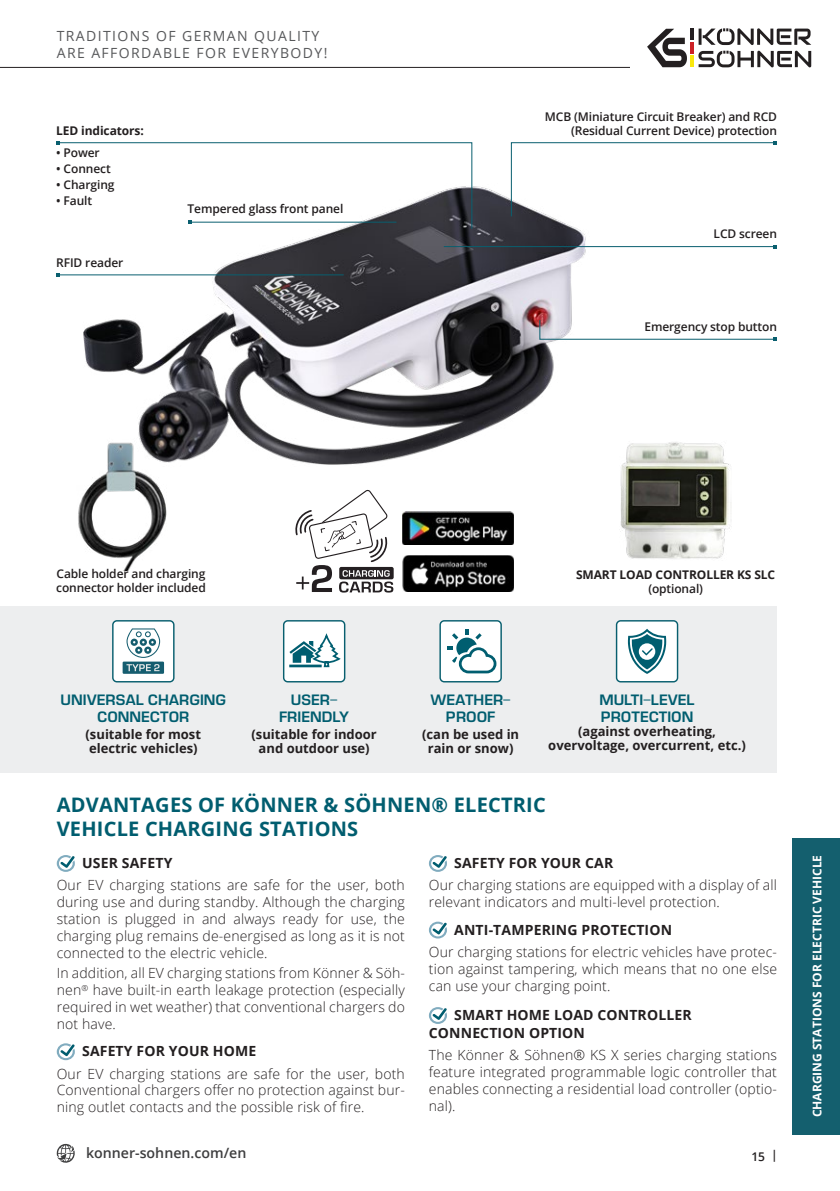
<style>
.page{position:relative;width:840px;height:1191px;background:#fff}
.page>*{position:absolute;margin:0;border:0;box-sizing:border-box;transform-origin:0 0}
.t1{font:700 20px/24px "Open Sans";letter-spacing:.01em;color:#005d6f}
.t2{font:600 14.2px "Open Sans";color:#3e3e3f}
.t3{font:300 14px/16.8px "Open Sans";letter-spacing:.01em;color:#231f20;text-align:justify}
.t4{font:700 14px/18px "Open Sans";letter-spacing:.01em;color:#231f20}
.t5{font:14px/16.8px "Europe Demi C";color:#005d6f;text-align:center}
.t6{font:14px/16.8px "Open Sans";letter-spacing:.1em;color:#57585a}
.t7{font:700 13px/14px "Open Sans";color:#231f20;text-align:center}
.t8{font:600 12px/14px "Open Sans";letter-spacing:-.01em;color:#231f20;text-align:right}
.t9{font:700 12px "Open Sans";letter-spacing:-.01em;color:#231f20}
.t10{font:700 12px "Open Sans";color:#fff}
</style>
<div class="page">
<hr style="left:0;top:67px;width:629px;height:1px;background:#231f20">
<svg style="left:647px;top:28px;width:163px;height:39px"></svg>
<svg style="left:57px;top:1143px;width:18px;height:20px"></svg>
<div style="left:791px;top:838px;width:48px;height:296px;background:#145f6e"></div>
<img style="left:60px;top:142px;width:581px;height:374px">
<hr style="left:443px;top:246px;width:331px;height:1px;background:#095f6f">
<svg style="left:510px;top:141px;width:266px;height:76px"></svg>
<hr style="left:58px;top:274px;width:285px;height:1px;background:#095f6f">
<svg style="left:56px;top:273px;width:4px;height:4px"></svg>
<svg style="left:56px;top:141px;width:416px;height:89px"></svg>
<svg style="left:538px;top:319px;width:238px;height:22px"></svg>
<img style="left:619px;top:441px;width:112px;height:118px">
<img style="left:70px;top:432px;width:115px;height:138px">
<div style="left:0;top:606px;width:776px;height:166px;background:#edeeef"></div>
<div style="left:113px;top:621px;width:61px;height:61px;background:#fff;border-radius:4px"></div>
<div style="left:112px;top:620px;width:62px;height:62px;border:1px solid #095f6f;border-radius:4px"></div>
<div style="left:122px;top:661px;width:42px;height:13px;background:#155d6f"></div>
<svg style="left:126px;top:664px;width:33px;height:7px"></svg>
<svg style="left:126px;top:628px;width:34px;height:30px"></svg>
<div style="left:283px;top:621px;width:61px;height:61px;background:#fff;border-radius:4px"></div>
<div style="left:283px;top:620px;width:62px;height:62px;border:1px solid #095f6f;border-radius:4px"></div>
<svg style="left:289px;top:635px;width:51px;height:33px"></svg>
<hr style="left:289px;top:664px;width:32px;height:3px;background:#005e70">
<div style="left:440px;top:621px;width:61px;height:61px;background:#fff;border-radius:4px"></div>
<div style="left:439px;top:620px;width:62px;height:62px;border:1px solid #095f6f;border-radius:4px"></div>
<svg style="left:447px;top:629px;width:50px;height:45px"></svg>
<div style="left:616px;top:621px;width:61px;height:61px;background:#fff;border-radius:4px"></div>
<div style="left:615px;top:620px;width:63px;height:62px;border:1px solid #095f6f;border-radius:4px"></div>
<svg style="left:627px;top:629px;width:38px;height:45px"></svg>
<svg style="left:57px;top:855px;width:18px;height:17px"></svg>
<svg style="left:57px;top:1043px;width:18px;height:17px"></svg>
<svg style="left:428px;top:855px;width:19px;height:17px"></svg>
<svg style="left:429px;top:921px;width:18px;height:17px"></svg>
<svg style="left:428px;top:1007px;width:19px;height:17px"></svg>
<svg style="left:294px;top:488px;width:99px;height:104px"></svg>
<img style="left:402px;top:511px;width:111px;height:33px">
<img style="left:402px;top:555px;width:111px;height:37px">
<p class="t6" style="left:57px;top:28px;width:272px">TRADITIONS OF GERMAN QUALITY<br>ARE AFFORDABLE FOR EVERYBODY!</p>
<p class="t9" style="left:56px;top:122px;width:89px">LED indicators:</p>
<p class="t8" style="left:56px;top:145px;width:45px">• Power</p>
<p class="t8" style="left:56px;top:161px;width:56px">• Connect</p>
<p class="t8" style="left:56px;top:177px;width:60px">• Charging</p>
<p class="t8" style="left:56px;top:193px;width:37px">• Fault</p>
<p class="t8" style="left:56px;top:255px;width:69px">RFID reader</p>
<p class="t8" style="left:187px;top:201px;width:157px">Tempered glass front panel</p>
<p class="t8" style="left:544px;top:110px;width:233px">MCB (Miniature Circuit Breaker) and RCD (Residual Current Device) protection</p>
<p class="t8" style="left:713px;top:227px;width:65px">LCD screen</p>
<p class="t8" style="left:644px;top:319px;width:134px">Emergency stop button</p>
<p class="t8" style="left:56px;top:566px;width:151px;text-align:left">Cable holder and charging connector holder included</p>
<p class="t9" style="left:575px;top:566px;width:200px">SMART LOAD CONTROLLER KS SLC</p>
<p class="t8" style="left:648px;top:581px;width:56px">(optional)</p>
<p class="t5" style="left:61px;top:691px;width:167px">UNIVERSAL CHARGING<br>CONNECTOR</p>
<p class="t7" style="left:85px;top:727px;width:117px;text-align:left">(suitable for most electric vehicles)</p>
<p class="t5" style="left:279px;top:691px;width:71px">USER-<br>FRIENDLY</p>
<p class="t7" style="left:251px;top:727px;width:127px">(suitable for indoor and outdoor use)</p>
<p class="t5" style="left:430px;top:691px;width:82px">WEATHER-<br>PROOF</p>
<p class="t7" style="left:422px;top:727px;width:98px">(can be used in rain or snow)</p>
<p class="t5" style="left:599px;top:691px;width:97px;text-align:left">MULTI-LEVEL<br>PROTECTION</p>
<p class="t7" style="left:548px;top:724px;width:199px">(against overheating, overvoltage, overcurrent, etc.)</p>
<h1 class="t1" style="left:57px;top:792px;width:490px">ADVANTAGES OF KÖNNER &amp; SÖHNEN® ELECTRIC<br>VEHICLE CHARGING STATIONS</h1>
<p class="t4" style="left:82px;top:853px;width:92px">USER SAFETY</p>
<p class="t3" style="left:57px;top:876px;width:349px">Our EV charging stations are safe for the user, both during use and during standby. Although the charging station is plugged in and always ready for use, the charging plug remains de-energised as long as it is not connected to the electric vehicle.</p>
<p class="t3" style="left:57px;top:964px;width:349px">In addition, all EV charging stations from Könner &amp; Söh&shy;nen<sup>®</sup> have built-in earth leakage protection (especially required in wet weather) that conventional chargers do not have.</p>
<p class="t4" style="left:82px;top:1041px;width:175px">SAFETY FOR YOUR HOME</p>
<p class="t3" style="left:57px;top:1064px;width:349px">Our EV charging stations are safe for the user, both Conventional chargers offer no protection against bur&shy;ning outlet contacts and the possible risk of fire.</p>
<p class="t2" style="left:86px;top:1143px;width:162px">konner-sohnen.com/en</p>
<p class="t4" style="left:454px;top:853px;width:160px">SAFETY FOR YOUR CAR</p>
<p class="t3" style="left:428px;top:876px;width:349px">Our charging stations are equipped with a display of all relevant indicators and multi-level protection.</p>
<p class="t4" style="left:454px;top:920px;width:219px">ANTI-TAMPERING PROTECTION</p>
<p class="t3" style="left:428px;top:943px;width:349px">Our charging stations for electric vehicles have protec&shy;tion against tampering, which means that no one else can use your charging point.</p>
<p class="t4" style="left:428px;top:1005px;width:264px;text-indent:25px">SMART HOME LOAD CONTROLLER<br>CONNECTION OPTION</p>
<p class="t3" style="left:428px;top:1046px;width:349px">The Könner &amp; Söhnen® KS X series charging stations feature іntegrated programmable logic controller that enables connecting a residential load controller (optio&shy;nal).</p>
<p class="t8" style="left:751px;top:1149px;width:28px">15 |</p>
<p class="t10" style="left:808px;top:1117px;width:264px;rotate:-90deg">CHARGING STATIONS FOR ELECTRIC VEHICLE</p>
</div>
